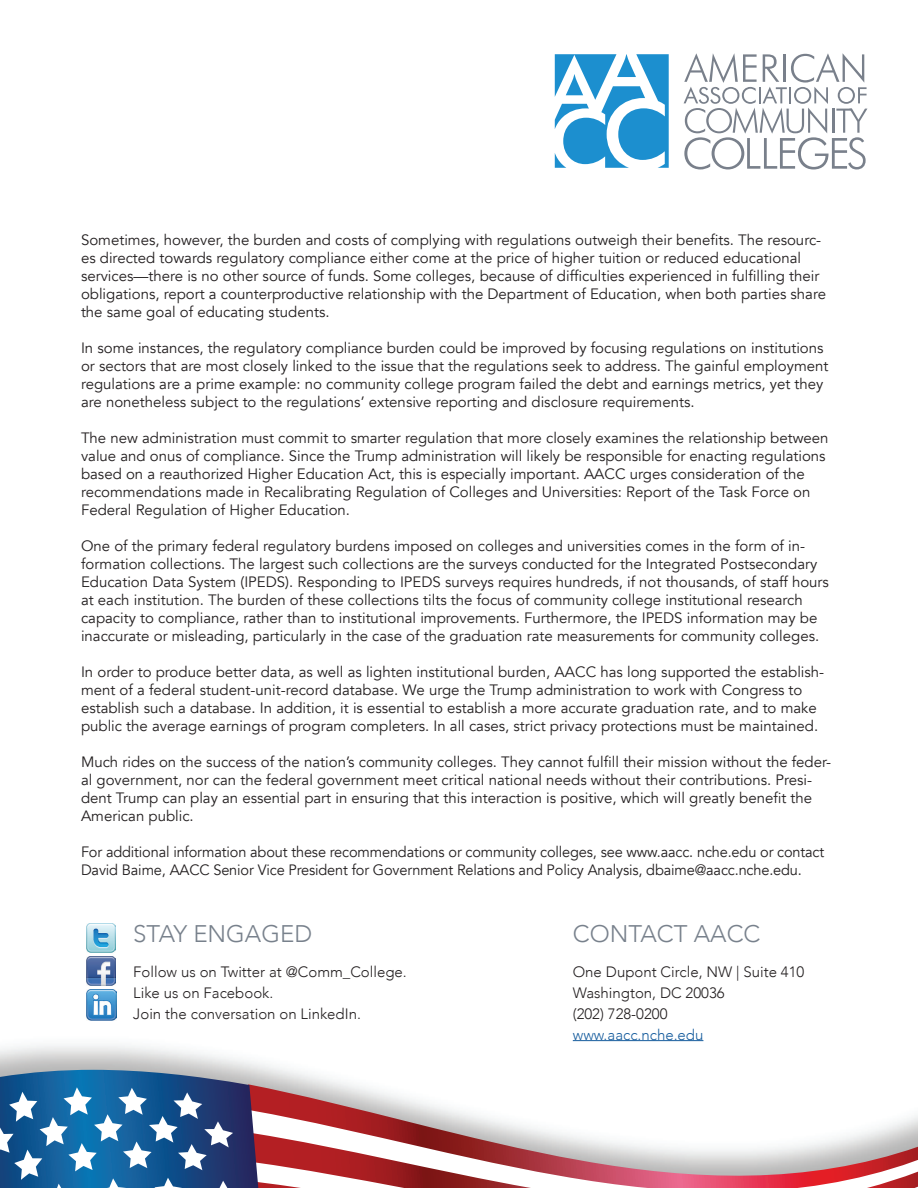
<style>
.page{position:relative;width:918px;height:1188px;background:#fff}
.page>*{position:absolute;margin:0;border:0;box-sizing:border-box;transform-origin:0 0}
.t1{font:300 24px "Avenir";color:#78818c}
.t2{font:15px/18px "Avenir";color:#231f20}
.t3{font:300 15px "Avenir";color:#231f20}
.t4{font:300 15px "Avenir";color:#175d9e}
</style>
<div class="page">
<svg style="left:684px;top:53px;width:183px;height:116px"></svg>
<svg style="left:555px;top:54px;width:114px;height:114px"></svg>
<svg style="left:0;top:1070px;width:918px;height:118px"></svg>
<hr style="left:573px;top:1040px;width:130px;height:1px;background:#175d9e">
<img style="left:86px;top:957px;width:29px;height:29px">
<img style="left:86px;top:924px;width:29px;height:29px">
<img style="left:86px;top:990px;width:30px;height:30px">
<p class="t2" style="left:81px;top:231px;width:747px">Sometimes, however, the burden and costs of complying with regulations outweigh their benefits. The resourc&shy;es directed towards regulatory compliance either come at the price of higher tuition or reduced educational services—there is no other source of funds. Some colleges, because of difficulties experienced in fulfilling their obligations, report a counterproductive relationship with the Department of Education, when both parties share the same goal of educating students.</p>
<p class="t2" style="left:81px;top:339px;width:749px">In some instances, the regulatory compliance burden could be improved by focusing regulations on institutions or sectors that are most closely linked to the issue that the regulations seek to address. The gainful employment regulations are a prime example: no community college program failed the debt and earnings metrics, yet they are nonetheless subject to the regulations’ extensive reporting and disclosure requirements.</p>
<p class="t2" style="left:81px;top:429px;width:749px">The new administration must commit to smarter regulation that more closely examines the relationship between value and onus of compliance. Since the Trump administration will likely be responsible for enacting regulations based on a reauthorized Higher Education Act, this is especially important. AACC urges consideration of the recommendations made in Recalibrating Regulation of Colleges and Universities: Report of the Task Force on Federal Regulation of Higher Education.</p>
<p class="t2" style="left:81px;top:537px;width:750px">One of the primary federal regulatory burdens imposed on colleges and universities comes in the form of in&shy;formation collections. The largest such collections are the surveys conducted for the Integrated Postsecondary Education Data System (IPEDS). Responding to IPEDS surveys requires hundreds, if not thousands, of staff hours at each institution. The burden of these collections tilts the focus of community college institutional research capacity to compliance, rather than to institutional improvements. Furthermore, the IPEDS information may be inaccurate or misleading, particularly in the case of the graduation rate measurements for community colleges.</p>
<p class="t2" style="left:81px;top:663px;width:745px">In order to produce better data, as well as lighten institutional burden, AACC has long supported the establish&shy;ment of a federal student-unit-record database. We urge the Trump administration to work with Congress to establish such a database. In addition, it is essential to establish a more accurate graduation rate, and to make public the average earnings of program completers. In all cases, strict privacy protections must be maintained.</p>
<p class="t2" style="left:81px;top:753px;width:752px">Much rides on the success of the nation’s community colleges. They cannot fulfill their mission without the feder&shy;al government, nor can the federal government meet critical national needs without their contributions. Presi&shy;dent Trump can play an essential part in ensuring that this interaction is positive, which will greatly benefit the American public.</p>
<p class="t2" style="left:81px;top:843px;width:745px">For additional information about these recommendations or community colleges, see www.aacc. nche.edu or contact<br>David Baime, AACC Senior Vice President for Government Relations and Policy Analysis, dbaime@aacc.nche.edu.</p>
<p class="t1" style="left:133px;top:920px;width:180px">STAY ENGAGED</p>
<p class="t3" style="left:133px;top:962px;width:275px">Follow us on Twitter at @Comm_College.</p>
<p class="t3" style="left:133px;top:983px;width:142px">Like us on Facebook.</p>
<p class="t3" style="left:133px;top:1004px;width:229px">Join the conversation on LinkedIn.</p>
<p class="t1" style="left:573px;top:920px;width:189px">CONTACT AACC</p>
<p class="t3" style="left:573px;top:962px;width:233px">One Dupont Circle, NW | Suite 410</p>
<p class="t3" style="left:573px;top:983px;width:153px">Washington, DC 20036</p>
<p class="t3" style="left:573px;top:1004px;width:96px">(202) 728-0200</p>
<p class="t4" style="left:573px;top:1025px;width:132px">www.aacc.nche.edu</p>
</div>
